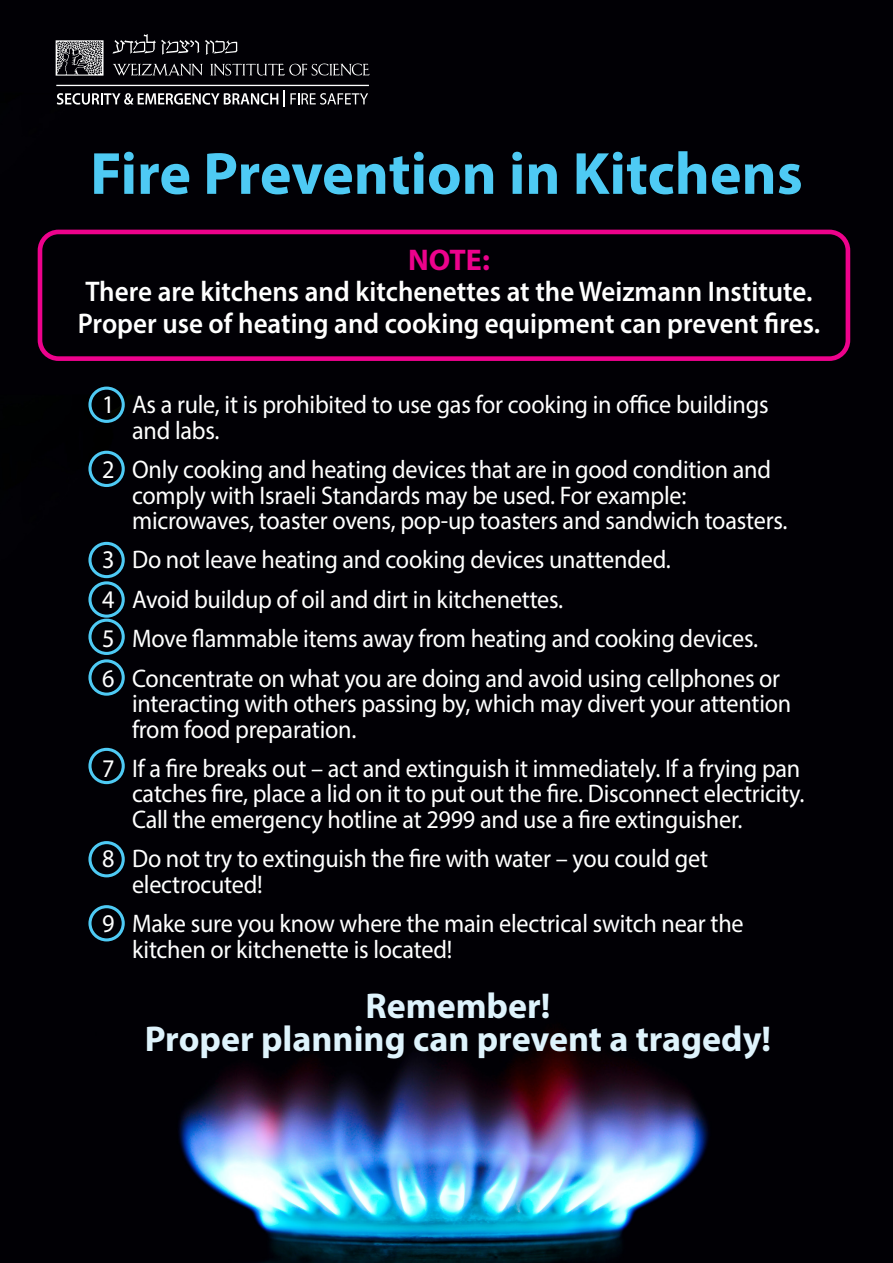
<style>
.page{position:relative;width:893px;height:1263px;background:#fff}
.page>*{position:absolute;margin:0;border:0;box-sizing:border-box;transform-origin:0 0}
.t1{font:700 60px "Myriad Pro";color:#4ecaf4}
.H4{font:700 36px/33px "Myriad Pro";color:#def3fc;text-align:center}
.title2{font:700 30px "Myriad Pro";color:#ed028c}
.title2-2{font:600 28.5px/31.5px "Myriad Pro";color:#fff;scale:.95 1}
.H4-2{font:25.5px/25.5px "Myriad Pro";letter-spacing:-.01em;color:#fff;scale:.95 1}
</style>
<div class="page">
<img style="left:0;top:0;width:893px;height:1263px">
<div style="left:38px;top:230px;width:812px;height:131px;border:5px solid #ed028c;border-radius:19px"></div>
<div style="left:88px;top:387px;width:37px;height:36px;border:3px solid #4ecaf4;border-radius:50%"></div>
<div style="left:88px;top:451px;width:37px;height:36px;border:3px solid #4ecaf4;border-radius:50%"></div>
<div style="left:88px;top:542px;width:37px;height:36px;border:3px solid #4ecaf4;border-radius:50%"></div>
<div style="left:88px;top:581px;width:37px;height:37px;border:3px solid #4ecaf4;border-radius:50%"></div>
<div style="left:88px;top:619px;width:37px;height:36px;border:3px solid #4ecaf4;border-radius:50%"></div>
<div style="left:88px;top:659px;width:37px;height:37px;border:3px solid #4ecaf4;border-radius:50%"></div>
<div style="left:88px;top:748px;width:37px;height:36px;border:3px solid #4ecaf4;border-radius:50%"></div>
<div style="left:88px;top:841px;width:37px;height:36px;border:3px solid #4ecaf4;border-radius:50%"></div>
<div style="left:88px;top:905px;width:37px;height:36px;border:3px solid #4ecaf4;border-radius:50%"></div>
<hr style="left:56px;top:85px;width:313px;height:1px;background:#fff">
<svg style="left:56px;top:40px;width:48px;height:36px;background:#6f6f71"></svg>
<svg style="left:113px;top:34px;width:124px;height:21px;background:#2b2a2e"></svg>
<svg style="left:113px;top:64px;width:90px;height:11px"></svg>
<svg style="left:210px;top:63px;width:160px;height:13px;background:#353538"></svg>
<svg style="left:57px;top:93px;width:221px;height:12px"></svg>
<svg style="left:284px;top:90px;width:84px;height:17px"></svg>
<h1 class="t1" style="left:90px;top:134px;width:714px">Fire Prevention in Kitchens</h1>
<h2 class="title2" style="left:408px;top:240px;width:83px">NOTE:</h2>
<h2 class="title2-2" style="left:78px;top:275px;width:783px">There are kitchens and kitchenettes at the Weizmann Institute.<br>Proper use of heating and cooking equipment can prevent fires.</h2>
<p class="H4-2" style="left:102px;top:391px;width:15px">1</p>
<p class="H4-2" style="left:102px;top:456px;width:15px">2</p>
<p class="H4-2" style="left:102px;top:547px;width:15px">3</p>
<p class="H4-2" style="left:102px;top:586px;width:15px">4</p>
<p class="H4-2" style="left:102px;top:625px;width:15px">5</p>
<p class="H4-2" style="left:102px;top:665px;width:15px">6</p>
<p class="H4-2" style="left:102px;top:755px;width:15px">7</p>
<p class="H4-2" style="left:102px;top:845px;width:15px">8</p>
<p class="H4-2" style="left:102px;top:910px;width:15px">9</p>
<p class="H4-2" style="left:132px;top:391px;width:671px">As a rule isit, prohibited to use gas for cooking in office buildings</p>
<p class="H4-2" style="left:132px;top:417px;width:94px">and labs.</p>
<p class="H4-2" style="left:132px;top:456px;width:674px">Only cooking and heating devices that are in good condition and</p>
<p class="H4-2" style="left:132px;top:482px;width:691px">comply with Israeli Standards may be used. For example: microwaves, toaster ovens, pop-up toasters and sandwich toasters.</p>
<p class="H4-2" style="left:132px;top:547px;width:569px">Do not leave heating and cooking devices unattended.</p>
<p class="H4-2" style="left:132px;top:586px;width:455px">Avoid buildup of oil and dirt in kitchenettes.</p>
<p class="H4-2" style="left:132px;top:625px;width:661px">Move flammable items away from heating and cooking devices.</p>
<p class="H4-2" style="left:132px;top:665px;width:684px">Concentrate on what you are doing and avoid using cellphones or</p>
<p class="H4-2" style="left:132px;top:690px;width:695px">interacting with others passing by, which may divert your attention from food preparation.</p>
<p class="H4-2" style="left:132px;top:755px;width:705px">aIf fire breaks out – act and extinguish it immediately aIf. frying pan</p>
<p class="H4-2" style="left:132px;top:781px;width:709px">catches fire, place a lid on toit put out the fire. Disconnect electricity.<br>Call the emergency hotline at 2999 and use a fire extinguisher.</p>
<p class="H4-2" style="left:132px;top:845px;width:608px">Do not try to extinguish the fire with water – you could get</p>
<p class="H4-2" style="left:132px;top:871px;width:139px">electrocuted!</p>
<p class="H4-2" style="left:132px;top:910px;width:645px">Make sure you know where the main electrical switch near the</p>
<p class="H4-2" style="left:132px;top:936px;width:339px">kitchen or kitchenette is located!</p>
<p class="H4" style="left:145px;top:988px;width:628px">Remember!<br>Proper planning can prevent a tragedy!</p>
</div>
